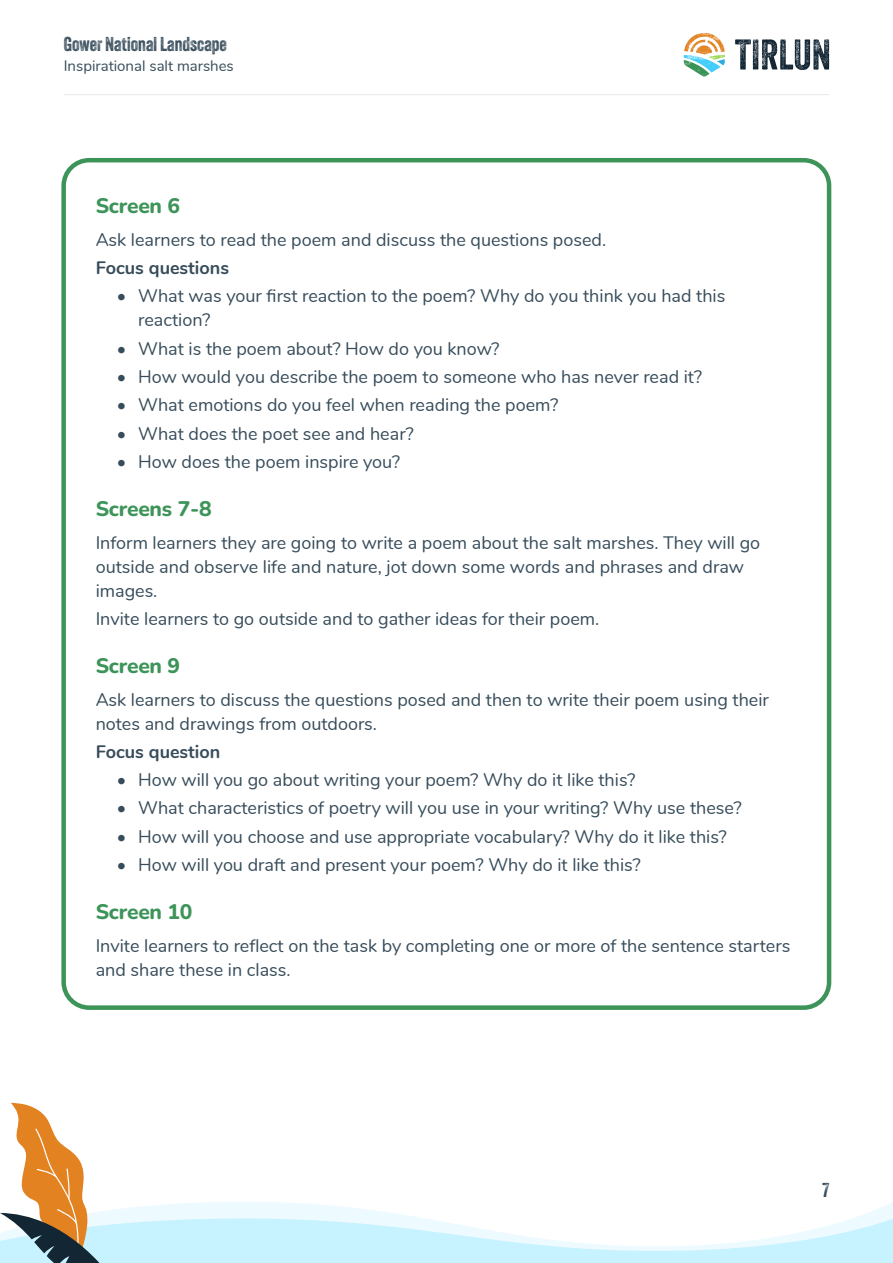
<style>
.page{position:relative;width:893px;height:1263px;background:#fff}
.page>*{position:absolute;margin:0;border:0;box-sizing:border-box;transform-origin:0 0}
.Page_section_heading{font:800 21px "Nunito";letter-spacing:-.01em;color:#3d9459}
.t1{font:19.5px "Veneer Two";color:#374c5a}
.Body_text{font:18px/24px "Nunito";color:#374c5a}
.Body_text-2{font:700 18px "Nunito";color:#374c5a}
.t2{font:15px "Nunito";color:#374c5a}
</style>
<div class="page">
<svg style="left:735px;top:39px;width:94px;height:31px"></svg>
<svg style="left:684px;top:33px;width:41px;height:44px"></svg>
<hr style="left:64px;top:94px;width:765px;height:1px;background:#e6e7e9">
<div style="left:61px;top:158px;width:770px;height:852px;border:4px solid #3d9459;border-radius:26px"></div>
<svg style="left:0;top:1102px;width:893px;height:161px"></svg>
<p class="t1" style="left:64px;top:32px;width:165px">Gower National Landscape</p>
<p class="t2" style="left:64px;top:54px;width:172px">Inspirational salt marshes</p>
<p class="Page_section_heading" style="left:96px;top:191px;width:86px">Screen 6</p>
<p class="Body_text" style="left:96px;top:227px;width:512px">Ask learners to read the poem and discuss the questions posed.</p>
<p class="Body_text-2" style="left:96px;top:255px;width:135px">Focus questions</p>
<p class="Body_text" style="left:138px;top:283px;width:589px;text-indent:-21px">• What was your first reaction to the poem? Why do you think you had this reaction?</p>
<p class="Body_text" style="left:117px;top:335px;width:384px">• What is the poem about? How do you know?</p>
<p class="Body_text" style="left:117px;top:364px;width:587px">• How would you describe the poem to someone who has never read it?</p>
<p class="Body_text" style="left:117px;top:392px;width:443px">• What emotions do you feel when reading the poem?</p>
<p class="Body_text" style="left:117px;top:420px;width:298px">• What does the poet see and hear?</p>
<p class="Body_text" style="left:117px;top:448px;width:285px">• How does the poem inspire you?</p>
<p class="Page_section_heading" style="left:96px;top:494px;width:118px">Screens 7-8</p>
<p class="Body_text" style="left:96px;top:529px;width:666px">Inform learners they are going to write a poem about the salt marshes. They will go outside and observe life and nature, jot down some words and phrases and draw images.</p>
<p class="Body_text" style="left:96px;top:605px;width:505px">Invite learners to go outside and to gather ideas for their poem.</p>
<p class="Page_section_heading" style="left:96px;top:651px;width:86px">Screen 9</p>
<p class="Body_text" style="left:96px;top:686px;width:675px">Ask learners to discuss the questions posed and then to write their poem using their notes and drawings from outdoors.</p>
<p class="Body_text-2" style="left:96px;top:738px;width:126px">Focus question</p>
<p class="Body_text" style="left:117px;top:767px;width:520px">• How will you go about writing your poem? Why do it like this?</p>
<p class="Body_text" style="left:117px;top:795px;width:626px">• What characteristics of poetry will you use in your writing? Why use these?</p>
<p class="Body_text" style="left:117px;top:823px;width:611px">• How will you choose and use appropriate vocabulary? Why do it like this?</p>
<p class="Body_text" style="left:117px;top:851px;width:525px">• How will you draft and present your poem? Why do it like this?</p>
<p class="Page_section_heading" style="left:96px;top:897px;width:98px">Screen 10</p>
<p class="Body_text" style="left:96px;top:932px;width:696px">Invite learners to reflect on the task by completing one or more of the sentence starters and share these in class.</p>
<p class="t1" style="left:822px;top:1178px;width:8px">7</p>
</div>
